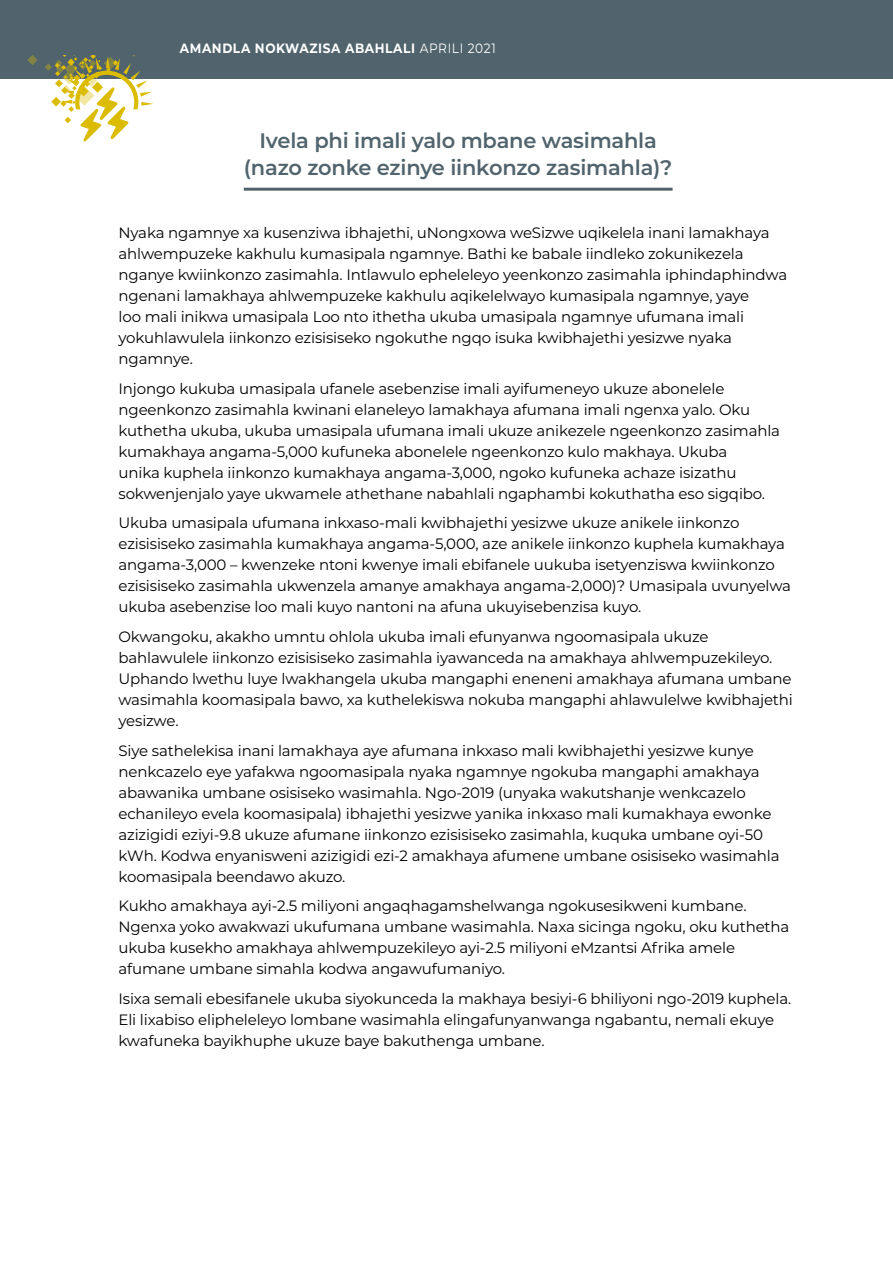
<style>
.page{position:relative;width:893px;height:1263px;background:#fff}
.page>*{position:absolute;margin:0;border:0;box-sizing:border-box;transform-origin:0 0}
.t1{font:600 21px/27px "Montserrat";letter-spacing:-.01em;color:#51646d;text-align:center}
.t2{font:15px/21px "Montserrat";letter-spacing:-.01em;color:#000}
.t3{font:700 13.5px "Montserrat";letter-spacing:.05em;color:#fff;scale:.9 1}
.s1{font-weight:400}
</style>
<div class="page">
<div style="left:0;top:0;width:893px;height:78px;background:#51646d"></div>
<svg style="left:27px;top:55px;width:126px;height:87px"></svg>
<hr style="left:244px;top:188px;width:429px;height:3px;background:#51646d">
<p class="t3" style="left:180px;top:39px;width:352px">AMANDLA NOKWAZISA ABAHLALI <span class="s1">APRILI 2021</span></p>
<h1 class="t1" style="left:244px;top:126px;width:430px">Ivela phi imali yalo mbane wasimahla (nazo zonke ezinye iinkonzo zasimahla)?</h1>
<p class="t2" style="left:119px;top:222px;width:670px">Nyaka ngamnye xa kusenziwa ibhajethi, uNongxowa weSizwe uqikelela inani lamakhaya ahlwempuzeke kakhulu kumasipala ngamnye. Bathi ke babale iindleko zokunikezela nganye kwiinkonzo zasimahla. Intlawulo epheleleyo yeenkonzo zasimahla iphindaphindwa ngenani lamakhaya ahlwempuzeke kakhulu aqikelelwayo kumasipala ngamnye, yaye<br>loo mali inikwa umasipala Loo nto ithetha ukuba umasipala ngamnye ufumana imali yokuhlawulela iinkonzo ezisisiseko ngokuthe ngqo isuka kwibhajethi yesizwe nyaka ngamnye.</p>
<p class="t2" style="left:119px;top:378px;width:663px">Injongo kukuba umasipala ufanele asebenzise imali ayifumeneyo ukuze abonelele ngeenkonzo zasimahla kwinani elaneleyo lamakhaya afumana imali ngenxa yalo. Oku kuthetha ukuba, ukuba umasipala ufumana imali ukuze anikezele ngeenkonzo zasimahla kumakhaya angama-5,000 kufuneka abonelele ngeenkonzo kulo makhaya. Ukuba<br>unika kuphela iinkonzo kumakhaya angama-3,000, ngoko kufuneka achaze isizathu sokwenjenjalo yaye ukwamele athethane nabahlali ngaphambi kokuthatha eso sigqibo.</p>
<p class="t2" style="left:119px;top:512px;width:674px">Ukuba umasipala ufumana inkxaso-mali kwibhajethi yesizwe ukuze anikele iinkonzo ezisisiseko zasimahla kumakhaya angama-5,000, aze anikele iinkonzo kuphela kumakhaya angama-3,000 – kwenzeke ntoni kwenye imali ebifanele uukuba isetyenziswa kwiinkonzo ezisisiseko zasimahla ukwenzela amanye amakhaya angama-2,000)? Umasipala uvunyelwa ukuba asebenzise loo mali kuyo nantoni na afuna ukuyisebenzisa kuyo.</p>
<p class="t2" style="left:119px;top:626px;width:676px">Okwangoku, akakho umntu ohlola ukuba imali efunyanwa ngoomasipala ukuze bahlawulele iinkonzo ezisisiseko zasimahla iyawanceda na amakhaya ahlwempuzekileyo.<br>Uphando lwethu luye lwakhangela ukuba mangaphi eneneni amakhaya afumana umbane wasimahla koomasipala bawo, xa kuthelekiswa nokuba mangaphi ahlawulelwe kwibhajethi yesizwe.</p>
<p class="t2" style="left:119px;top:739px;width:663px">Siye sathelekisa inani lamakhaya aye afumana inkxaso mali kwibhajethi yesizwe kunye nenkcazelo eye yafakwa ngoomasipala nyaka ngamnye ngokuba mangaphi amakhaya abawanika umbane osisiseko wasimahla. Ngo-2019 (unyaka wakutshanje wenkcazelo echanileyo evela koomasipala) ibhajethi yesizwe yanika inkxaso mali kumakhaya ewonke azizigidi eziyi-9.8 ukuze afumane iinkonzo ezisisiseko zasimahla, kuquka umbane oyi-50 kWh. Kodwa enyanisweni azizigidi ezi-2 amakhaya afumene umbane osisiseko wasimahla koomasipala beendawo akuzo.</p>
<p class="t2" style="left:119px;top:895px;width:672px">Kukho amakhaya ayi-2.5 miliyoni angaqhagamshelwanga ngokusesikweni kumbane.<br>Ngenxa yoko awakwazi ukufumana umbane wasimahla. Naxa sicinga ngoku, oku kuthetha ukuba kusekho amakhaya ahlwempuzekileyo ayi-2.5 miliyoni eMzantsi Afrika amele afumane umbane simahla kodwa angawufumaniyo.</p>
<p class="t2" style="left:119px;top:987px;width:674px">Isixa semali ebesifanele ukuba siyokunceda la makhaya besiyi-6 bhiliyoni ngo-2019 kuphela.<br>Eli lixabiso elipheleleyo lombane wasimahla elingafunyanwanga ngabantu, nemali ekuye kwafuneka bayikhuphe ukuze baye bakuthenga umbane.</p>
</div>
